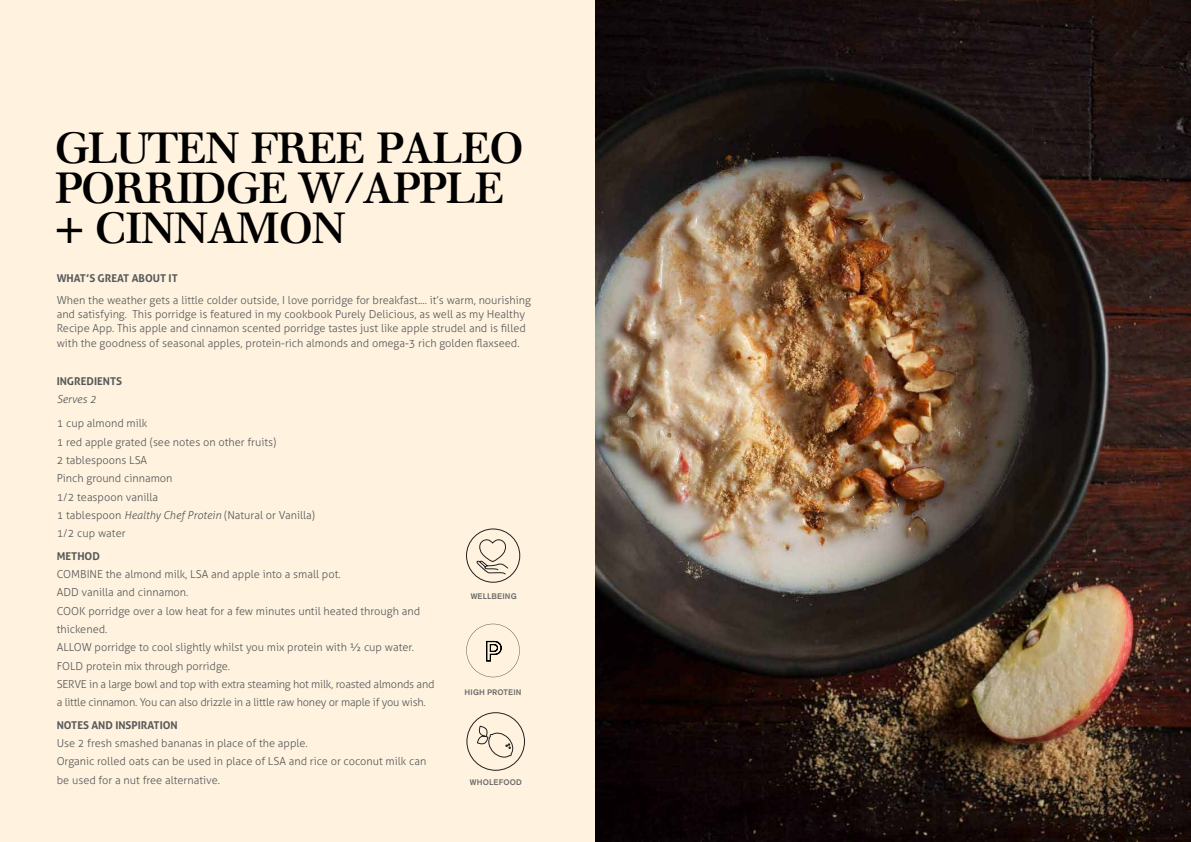
<style>
.page{position:relative;width:1191px;height:842px;background:#fff}
.page>*{position:absolute;margin:0;border:0;box-sizing:border-box;transform-origin:0 0}
.t1{font:700 43.3px/40.1px "Walbaum Original";letter-spacing:.03em;color:#000}
.t2{font:300 11px/18.3px "Aller";color:#58595b}
.t3{font:italic 300 11px "Aller";color:#58595b}
.t4{font:700 10.8px "Aller";color:#58595b}
.t5{font:500 8px "Akzidenz Grotesk BE";letter-spacing:.02em;color:#6c6a69}
.s1{font-style:italic}
</style>
<div class="page">
<div style="left:0;top:0;width:595px;height:842px;background:#fff3df"></div>
<img style="left:595px;top:0;width:596px;height:842px">
<svg style="left:466px;top:624px;width:54px;height:53px"></svg>
<div style="left:466px;top:529px;width:54px;height:53px;border:1px solid #241f21;border-radius:50%"></div>
<svg style="left:476px;top:539px;width:32px;height:35px"></svg>
<svg style="left:477px;top:726px;width:37px;height:32px"></svg>
<div style="left:467px;top:712px;width:58px;height:58px;border:1px solid #241f21;border-radius:50%"></div>
<h1 class="t1" style="left:57px;top:129px;width:468px">GLUTEN FREE PALEO<br>PORRIDGE W/APPLE + CINNAMON</h1>
<p class="t4" style="left:57px;top:271px;width:123px">WHAT’S GREAT ABOUT IT</p>
<p class="t2" style="left:57px;top:293px;width:476px;line-height:14.4px">When the weather gets a little colder outside, I love porridge for breakfast.... it’s warm, nourishing and satisfying. This porridge is featured in my cookbook Purely Delicious, as well as my Healthy Recipe App. This apple and cinnamon scented porridge tastes just like apple strudel and is filled with the goodness of seasonal apples, protein-rich almonds and omega-3 rich golden flaxseed.</p>
<p class="t4" style="left:57px;top:374px;width:67px">INGREDIENTS</p>
<p class="t3" style="left:57px;top:393px;width:41px">Serves 2</p>
<p class="t2" style="left:57px;top:414px;width:260px">1 cup almond milk<br>1 red apple grated (see notes on other fruits)<br>2 tablespoons LSA<br>Pinch ground cinnamon<br>1/2 teaspoon vanilla<br>1 tablespoon <span class="s1">Healthy Chef Protein</span> (Natural or Vanilla)<br>1/2 cup water</p>
<p class="t4" style="left:57px;top:549px;width:45px">METHOD</p>
<p class="t2" style="left:57px;top:565px;width:379px">COMBINE the almond milk, LSA and apple into a small pot.<br>ADD vanilla and cinnamon.<br>COOK porridge over a low heat for a few minutes until heated through and thickened.<br>ALLOW porridge to cool slightly whilst you mix protein with ½ cup water.<br>FOLD protein mix through porridge.<br>SERVE in a large bowl and top with extra steaming hot milk, roasted almonds and a little cinnamon. You can also drizzle in a little raw honey or maple if you wish.</p>
<p class="t4" style="left:57px;top:718px;width:123px">NOTES AND INSPIRATION</p>
<p class="t2" style="left:57px;top:734px;width:371px">Use 2 fresh smashed bananas in place of the apple.<br>Organic rolled oats can be used in place of LSA and rice or coconut milk can be used for a nut free alternative.</p>
<p class="t5" style="left:471px;top:591px;width:48px">WELLBEING</p>
<p class="t5" style="left:464px;top:687px;width:58px">HIGH PROTEIN</p>
<p class="t5" style="left:470px;top:777px;width:53px">WHOLEFOOD</p>
</div>
